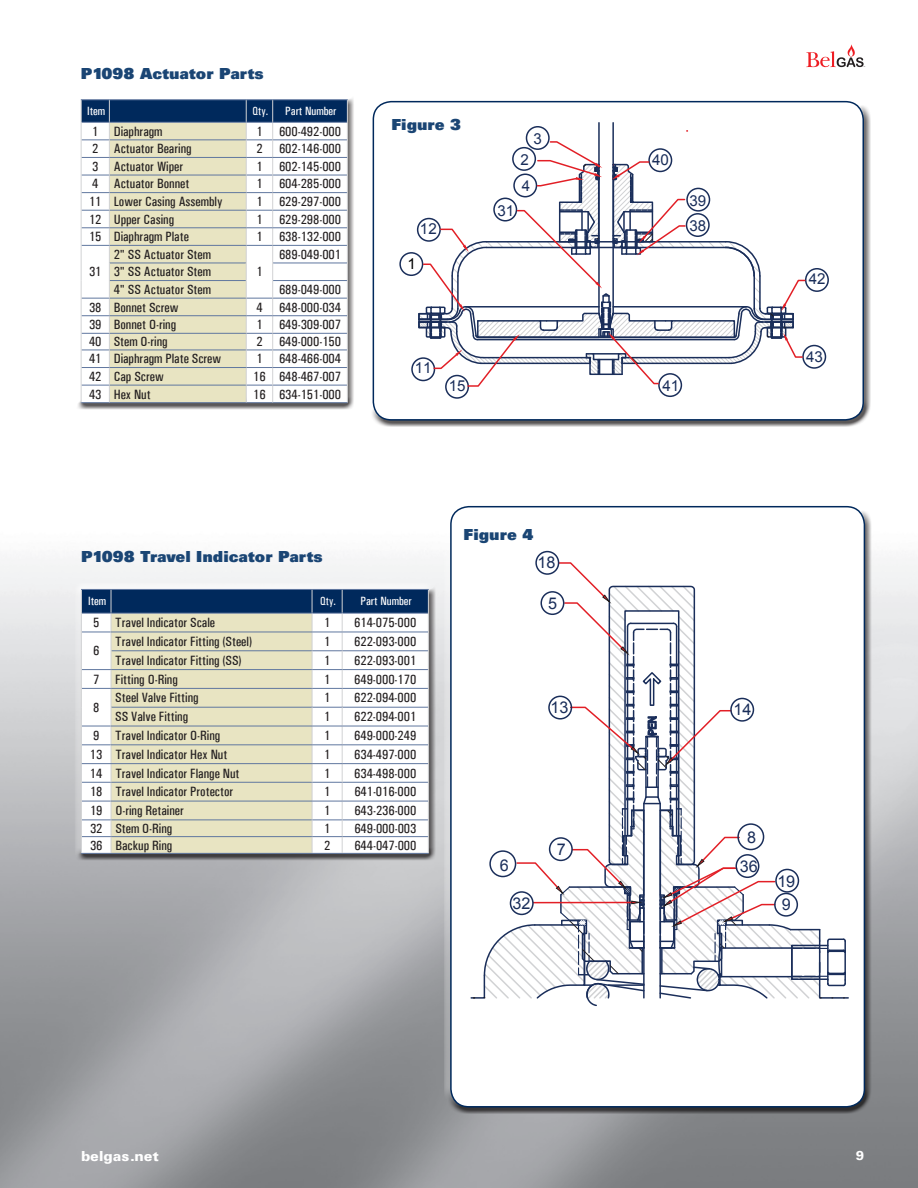
<style>
.page{position:relative;width:918px;height:1188px;background:#fff}
.page>*{position:absolute;margin:0;border:0;box-sizing:border-box;transform-origin:0 0}
.Sub_Head_Start{font:16.5px "Univers Ultra Bold DTC";color:#1a4574}
.t1{font:16.2px/23.4px "Arial";color:#1a2e5a}
.t2{font:15.15px "Arial";color:#1a2e5a}
.t3{font:15.15px "Arial";color:#000}
.t4{font:15px "Univers Black DTC";color:#fff}
.t5{font:500 condensed 13.5px/17.5px "Univers";color:#231f20}
.t6{font:13.5px "Univers Black DTC";color:#fff}
.t7{font:500 condensed 12px "Univers";color:#fff}
.t8{font:500 condensed 12px "Univers";color:#fff;scale:.9 1}
</style>
<div class="page">
<svg style="left:806px;top:44px;width:59px;height:23px"></svg>
<div style="left:370px;top:105px;width:501px;height:322px;background:#231f20;opacity:.75"></div>
<div style="left:373px;top:102px;width:490px;height:318px;background:#fff;border-radius:18px"></div>
<div style="left:373px;top:101px;width:491px;height:320px;border:2px solid #00295c;border-radius:18px"></div>
<div style="left:75px;top:95px;width:279px;height:315px;background:#231f20;opacity:.75"></div>
<svg style="left:81px;top:99px;width:267px;height:304px"></svg>
<div style="left:75px;top:585px;width:361px;height:276px;background:#231f20;opacity:.75"></div>
<hr style="left:81px;top:853px;width:30px;height:1px;background:#60779f">
<hr style="left:111px;top:853px;width:201px;height:1px;background:#60779f">
<hr style="left:312px;top:853px;width:30px;height:1px;background:#60779f">
<hr style="left:342px;top:853px;width:87px;height:1px;background:#60779f">
<svg style="left:81px;top:589px;width:348px;height:264px"></svg>
<hr style="left:111px;top:726px;width:201px;height:1px;background:#60779f">
<hr style="left:312px;top:726px;width:30px;height:1px;background:#60779f">
<hr style="left:342px;top:726px;width:86px;height:1px;background:#60779f">
<div style="left:399px;top:252px;width:24px;height:24px;border:2px solid #1a2e5a;border-radius:50%"></div>
<div style="left:411px;top:357px;width:24px;height:24px;border:2px solid #1a2e5a;border-radius:50%"></div>
<div style="left:445px;top:375px;width:24px;height:24px;border:2px solid #1a2e5a;border-radius:50%"></div>
<div style="left:658px;top:373px;width:24px;height:24px;border:2px solid #1a2e5a;border-radius:50%"></div>
<div style="left:805px;top:268px;width:24px;height:24px;border:2px solid #1a2e5a;border-radius:50%"></div>
<div style="left:802px;top:345px;width:24px;height:24px;border:2px solid #1a2e5a;border-radius:50%"></div>
<svg style="left:417px;top:122px;width:389px;height:265px"></svg>
<div style="left:448px;top:511px;width:424px;height:603px;background:#231f20;opacity:.75"></div>
<div style="left:451px;top:507px;width:413px;height:600px;background:#fff;border-radius:18px"></div>
<div style="left:450px;top:506px;width:415px;height:602px;border:2px solid #00295c;border-radius:18px"></div>
<svg style="left:470px;top:561px;width:379px;height:445px"></svg>
<div style="left:535px;top:551px;width:24px;height:24px;border:2px solid #1a2e5a;border-radius:50%"></div>
<div style="left:540px;top:591px;width:24px;height:24px;border:2px solid #1a2e5a;border-radius:50%"></div>
<div style="left:548px;top:696px;width:24px;height:24px;border:2px solid #1a2e5a;border-radius:50%"></div>
<div style="left:730px;top:698px;width:24px;height:24px;border:2px solid #1a2e5a;border-radius:50%"></div>
<div style="left:549px;top:837px;width:24px;height:24px;border:2px solid #1a2e5a;border-radius:50%"></div>
<div style="left:510px;top:891px;width:24px;height:24px;border:2px solid #1a2e5a;border-radius:50%"></div>
<div style="left:737px;top:823px;width:27px;height:27px;border:2px solid #1a2e5a;border-radius:50%"></div>
<div style="left:735px;top:854px;width:24px;height:24px;border:2px solid #1a2e5a;border-radius:50%"></div>
<div style="left:775px;top:869px;width:24px;height:24px;border:2px solid #1a2e5a;border-radius:50%"></div>
<div style="left:774px;top:893px;width:24px;height:24px;border:2px solid #1a2e5a;border-radius:50%"></div>
<div style="left:489px;top:850px;width:27px;height:27px;border:2px solid #1a2e5a;border-radius:50%"></div>
<p class="Sub_Head_Start" style="left:81px;top:64px;width:184px">P1098 Actuator Parts</p>
<p class="t7" style="left:87px;top:104px;width:20px">Item</p>
<p class="t8" style="left:253px;top:104px;width:19px">Qty.</p>
<p class="t7" style="left:285px;top:104px;width:53px">Part Number</p>
<p class="t5" style="left:92px;top:122px;width:72px">1 Diaphragm</p>
<p class="t5" style="left:256px;top:122px;width:86px">1 600-492-000</p>
<p class="t5" style="left:92px;top:140px;width:101px">2 Actuator Bearing</p>
<p class="t5" style="left:256px;top:140px;width:86px">2 602-146-000</p>
<p class="t5" style="left:92px;top:158px;width:93px">3 Actuator Wiper</p>
<p class="t5" style="left:256px;top:158px;width:86px">1 602-145-000</p>
<p class="t5" style="left:92px;top:175px;width:99px">4 Actuator Bonnet</p>
<p class="t5" style="left:256px;top:175px;width:86px">1 604-285-000</p>
<p class="t5" style="left:89px;top:193px;width:135px">11 Lower Casing Assembly</p>
<p class="t5" style="left:256px;top:193px;width:86px">1 629-297-000</p>
<p class="t5" style="left:89px;top:210px;width:87px">12 Upper Casing</p>
<p class="t5" style="left:256px;top:210px;width:86px">1 629-298-000</p>
<p class="t5" style="left:89px;top:228px;width:101px">15 Diaphragm Plate</p>
<p class="t5" style="left:256px;top:228px;width:86px">1 638-132-000</p>
<p class="t5" style="left:89px;top:263px;width:14px">31</p>
<p class="t5" style="left:114px;top:246px;width:99px">2" SS Actuator Stem</p>
<p class="t5" style="left:279px;top:246px;width:63px">689-049-001</p>
<p class="t5" style="left:114px;top:263px;width:99px">3" SS Actuator Stem<br>4" SS Actuator Stem</p>
<p class="t5" style="left:256px;top:263px;width:8px">1</p>
<p class="t5" style="left:279px;top:281px;width:63px">689-049-000</p>
<p class="t5" style="left:89px;top:298px;width:91px">38 Bonnet Screw</p>
<p class="t5" style="left:256px;top:298px;width:86px">4 648-000-034</p>
<p class="t5" style="left:89px;top:316px;width:89px">39 Bonnet O-ring</p>
<p class="t5" style="left:256px;top:316px;width:86px">1 649-309-007</p>
<p class="t5" style="left:89px;top:333px;width:80px">40 Stem O-ring</p>
<p class="t5" style="left:256px;top:333px;width:86px">2 649-000-150</p>
<p class="t5" style="left:89px;top:350px;width:134px">41 Diaphragm Plate Screw</p>
<p class="t5" style="left:256px;top:350px;width:86px">1 648-466-004</p>
<p class="t5" style="left:89px;top:368px;width:76px">42 Cap Screw</p>
<p class="t5" style="left:253px;top:368px;width:89px">16 648-467-007</p>
<p class="t5" style="left:89px;top:385px;width:63px">43 Hex Nut</p>
<p class="t5" style="left:253px;top:385px;width:89px">16 634-151-000</p>
<p class="Sub_Head_Start" style="left:391px;top:115px;width:71px">Figure 3</p>
<p class="t2" style="left:420px;top:219px;width:18px">12</p>
<p class="t3" style="left:407px;top:254px;width:10px">1</p>
<p class="t2" style="left:498px;top:201px;width:18px">31</p>
<p class="t2" style="left:533px;top:129px;width:10px">3</p>
<p class="t2" style="left:520px;top:150px;width:10px">2</p>
<p class="t2" style="left:522px;top:176px;width:10px">4</p>
<p class="t2" style="left:415px;top:358px;width:18px">11</p>
<p class="t2" style="left:449px;top:376px;width:18px">15</p>
<p class="t2" style="left:652px;top:150px;width:18px">40</p>
<p class="t2" style="left:690px;top:190px;width:18px">39</p>
<p class="t2" style="left:690px;top:215px;width:18px">38</p>
<p class="t2" style="left:662px;top:376px;width:18px">41</p>
<p class="t2" style="left:809px;top:269px;width:18px">42</p>
<p class="t2" style="left:806px;top:347px;width:18px">43</p>
<p class="Sub_Head_Start" style="left:81px;top:546px;width:243px">P1098 Travel Indicator Parts</p>
<p class="t7" style="left:88px;top:594px;width:20px">Item</p>
<p class="t8" style="left:320px;top:594px;width:19px">Qty.</p>
<p class="t7" style="left:361px;top:594px;width:53px">Part Number</p>
<p class="t5" style="left:93px;top:614px;width:124px">5 Travel Indicator Scale</p>
<p class="t5" style="left:324px;top:614px;width:8px">1</p>
<p class="t5" style="left:354px;top:614px;width:63px">614-075-000</p>
<p class="t5" style="left:93px;top:642px;width:8px">6</p>
<p class="t5" style="left:115px;top:633px;width:138px">Travel Indicator Fitting (Steel)</p>
<p class="t5" style="left:324px;top:633px;width:8px">1</p>
<p class="t5" style="left:354px;top:633px;width:63px">622-093-000</p>
<p class="t5" style="left:115px;top:651px;width:128px">Travel Indicator Fitting (SS)</p>
<p class="t5" style="left:324px;top:651px;width:8px">1</p>
<p class="t5" style="left:354px;top:651px;width:63px">622-093-001</p>
<p class="t5" style="left:93px;top:670px;width:86px">7 Fitting O-Ring</p>
<p class="t5" style="left:324px;top:670px;width:8px">1</p>
<p class="t5" style="left:354px;top:670px;width:63px">649-000-170</p>
<p class="t5" style="left:93px;top:699px;width:8px">8</p>
<p class="t5" style="left:115px;top:689px;width:85px">Steel Valve Fitting</p>
<p class="t5" style="left:324px;top:689px;width:8px">1</p>
<p class="t5" style="left:354px;top:689px;width:63px">622-094-000</p>
<p class="t5" style="left:115px;top:708px;width:74px">SS Valve Fitting</p>
<p class="t5" style="left:324px;top:708px;width:8px">1</p>
<p class="t5" style="left:354px;top:708px;width:63px">622-094-001</p>
<p class="t5" style="left:93px;top:727px;width:129px">9 Travel Indicator O-Ring</p>
<p class="t5" style="left:324px;top:727px;width:8px">1</p>
<p class="t5" style="left:354px;top:727px;width:63px">649-000-249</p>
<p class="t5" style="left:90px;top:746px;width:139px">13 Travel Indicator Hex Nut</p>
<p class="t5" style="left:324px;top:746px;width:8px">1</p>
<p class="t5" style="left:354px;top:746px;width:63px">634-497-000</p>
<p class="t5" style="left:90px;top:764px;width:151px">14 Travel Indicator Flange Nut</p>
<p class="t5" style="left:324px;top:764px;width:8px">1</p>
<p class="t5" style="left:354px;top:764px;width:63px">634-498-000</p>
<p class="t5" style="left:90px;top:783px;width:145px">18 Travel Indicator Protector</p>
<p class="t5" style="left:324px;top:783px;width:8px">1</p>
<p class="t5" style="left:354px;top:783px;width:63px">641-016-000</p>
<p class="t5" style="left:90px;top:802px;width:95px">19 O-ring Retainer</p>
<p class="t5" style="left:324px;top:802px;width:8px">1</p>
<p class="t5" style="left:354px;top:802px;width:63px">643-236-000</p>
<p class="t5" style="left:90px;top:820px;width:84px">32 Stem O-Ring</p>
<p class="t5" style="left:324px;top:820px;width:8px">1</p>
<p class="t5" style="left:354px;top:820px;width:63px">649-000-003</p>
<p class="t5" style="left:90px;top:836px;width:84px">36 Backup Ring</p>
<p class="t5" style="left:324px;top:836px;width:8px">2</p>
<p class="t5" style="left:354px;top:836px;width:63px">644-047-000</p>
<p class="Sub_Head_Start" style="left:464px;top:524px;width:71px">Figure 4</p>
<p class="t1" style="left:538px;top:551px;width:20px">18</p>
<p class="t1" style="left:548px;top:592px;width:11px">5</p>
<p class="t1" style="left:551px;top:696px;width:20px">13</p>
<p class="t1" style="left:734px;top:697px;width:20px">14</p>
<p class="t1" style="left:500px;top:853px;width:11px">6</p>
<p class="t1" style="left:513px;top:892px;width:20px">32</p>
<p class="t1" style="left:557px;top:838px;width:11px">7</p>
<p class="t1" style="left:747px;top:826px;width:11px">8</p>
<p class="t1" style="left:740px;top:855px;width:20px">36</p>
<p class="t1" style="left:777px;top:869px;width:19px">19<br>9</p>
<p class="t4" style="left:81px;top:1147px;width:79px">belgas.net</p>
<p class="t6" style="left:856px;top:1148px;width:10px">9</p>
</div>
